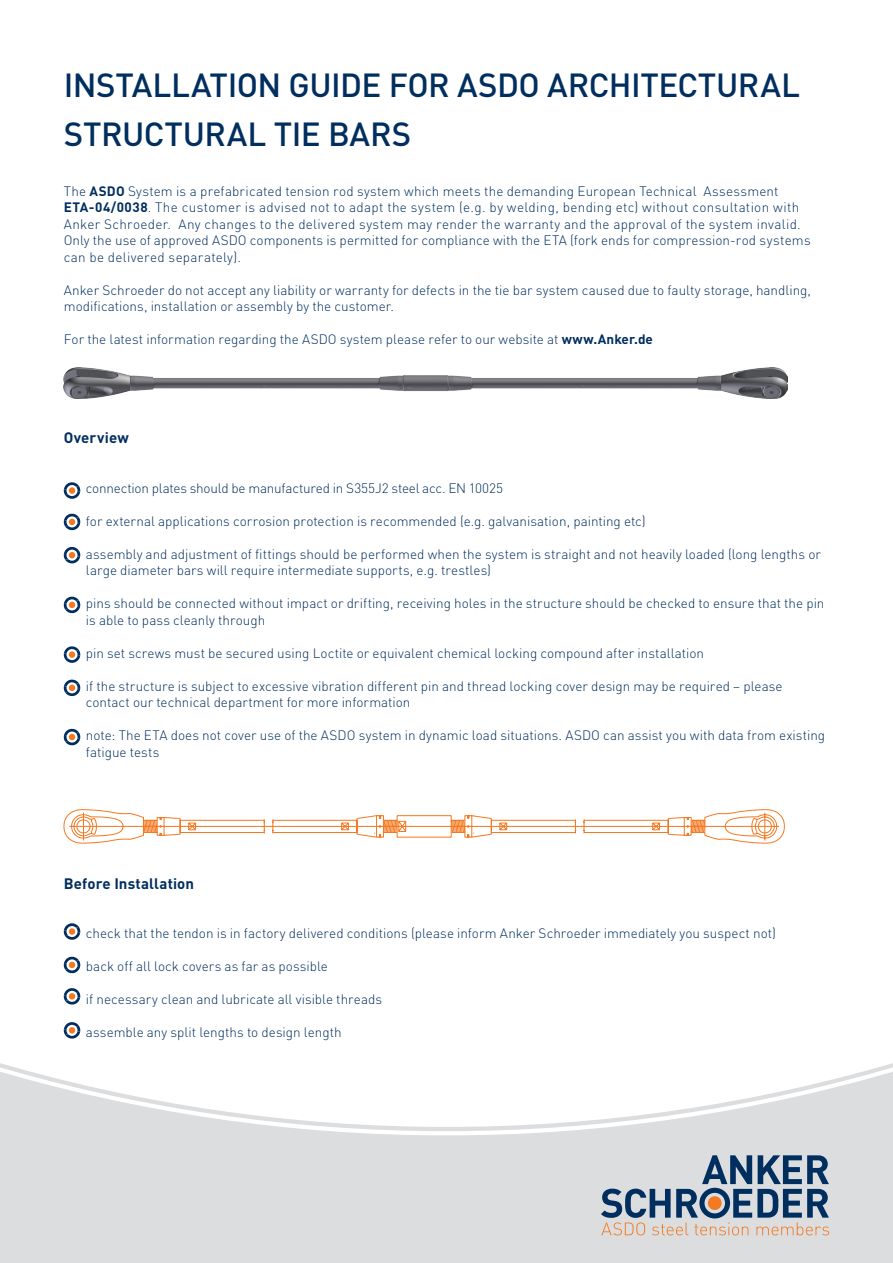
<style>
.page{position:relative;width:893px;height:1263px;background:#fff}
.page>*{position:absolute;margin:0;border:0;box-sizing:border-box;transform-origin:0 0}
.t1{font:500 33px/49.5px "DIN";letter-spacing:-.01em;color:#002e5e}
.t2{font:700 15px "DIN";letter-spacing:.01em;color:#002e5e}
.t3{font:300 13.5px/16.5px "DIN";color:#002e5e}
.t4{font:300 13.5px/16.5px "DIN";letter-spacing:.02em;color:#002e5e}
.s1{font-weight:700}
</style>
<div class="page">
<img style="left:63px;top:367px;width:724px;height:32px">
<svg style="left:64px;top:482px;width:16px;height:17px"></svg>
<div style="left:69px;top:487px;width:6px;height:7px;background:#f47921;border-radius:50%"></div>
<svg style="left:64px;top:923px;width:16px;height:17px"></svg>
<div style="left:69px;top:928px;width:6px;height:7px;background:#f47921;border-radius:50%"></div>
<svg style="left:64px;top:956px;width:16px;height:18px"></svg>
<svg style="left:64px;top:988px;width:16px;height:17px"></svg>
<svg style="left:64px;top:1022px;width:16px;height:17px"></svg>
<svg style="left:64px;top:513px;width:16px;height:18px"></svg>
<svg style="left:64px;top:546px;width:16px;height:18px"></svg>
<svg style="left:64px;top:596px;width:16px;height:18px"></svg>
<svg style="left:64px;top:646px;width:16px;height:17px"></svg>
<div style="left:69px;top:651px;width:6px;height:7px;background:#f47921;border-radius:50%"></div>
<svg style="left:64px;top:679px;width:16px;height:18px"></svg>
<svg style="left:64px;top:728px;width:16px;height:18px"></svg>
<svg style="left:64px;top:809px;width:721px;height:34px"></svg>
<svg style="left:0;top:1068px;width:893px;height:195px;fill:#dcdddf"></svg>
<svg style="left:601px;top:1155px;width:228px;height:80px;background:#9ea8b3"></svg>
<h1 class="t1" style="left:64px;top:59px;width:738px">INSTALLATION GUIDE FOR ASDO ARCHITECTURAL<br>STRUCTURAL TIE BARS</h1>
<p class="t4" style="left:64px;top:183px;width:748px">The <span class="s1">ASDO</span> System is a prefabricated tension rod system which meets the demanding European Technical Assessment <span class="s1">ETA-04/0038</span>. The customer is advised not to adapt the system (e.g. by welding, bending etc) without consultation with Anker Schroeder. Any changes to the delivered system may render the warranty and the approval of the system invalid.<br>Only the use of approved ASDO components is permitted for compliance with the ETA (fork ends for compression-rod systems can be delivered separately).</p>
<p class="t3" style="left:64px;top:282px;width:749px">Anker Schroeder do not accept any liability or warranty for defects in the tie bar system caused due to faulty storage, handling, modifications, installation or assembly by the customer.</p>
<p class="t3" style="left:64px;top:331px;width:591px">For the latest information regarding the ASDO system please refer to our website at <span class="s1">www.Anker.de</span></p>
<p class="t2" style="left:64px;top:428px;width:67px">Overview</p>
<p class="t3" style="left:86px;top:480px;width:419px">connection plates should be manufactured in S355J2 steel acc. EN 10025</p>
<p class="t3" style="left:86px;top:513px;width:561px">for external applications corrosion protection is recommended (e.g. galvanisation, painting etc)</p>
<p class="t3" style="left:86px;top:546px;width:737px">assembly and adjustment of fittings should be performed when the system is straight and not heavily loaded (long lengths or large diameter bars will require intermediate supports, e.g. trestles)</p>
<p class="t3" style="left:86px;top:595px;width:740px">pins should be connected without impact or drifting, receiving holes in the structure should be checked to ensure that the pin is able to pass cleanly through</p>
<p class="t3" style="left:86px;top:645px;width:620px">pin set screws must be secured using Loctite or equivalent chemical locking compound after installation</p>
<p class="t3" style="left:86px;top:678px;width:698px">if the structure is subject to excessive vibration different pin and thread locking cover design may be required – please contact our technical department for more information</p>
<p class="t3" style="left:86px;top:727px;width:741px">note: The ETA does not cover use of the ASDO system in dynamic load situations. ASDO can assist you with data from existing fatigue tests</p>
<p class="t2" style="left:64px;top:874px;width:132px">Before Installation</p>
<p class="t3" style="left:86px;top:925px;width:691px">check that the tendon is in factory delivered conditions (please inform Anker Schroeder immediately you suspect not)</p>
<p class="t3" style="left:86px;top:958px;width:244px">back off all lock covers as far as possible</p>
<p class="t3" style="left:86px;top:991px;width:298px">if necessary clean and lubricate all visible threads</p>
<p class="t3" style="left:86px;top:1024px;width:257px">assemble any split lengths to design length</p>
</div>
